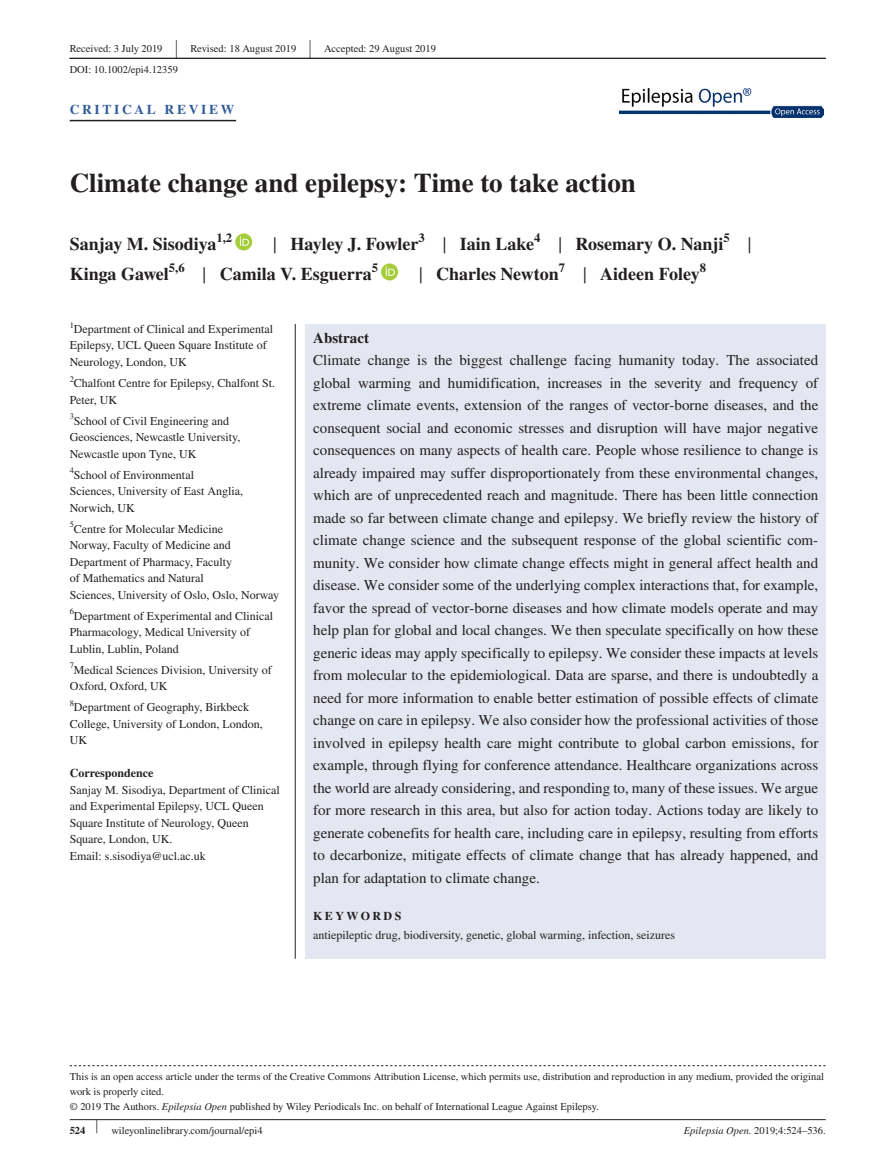
<style>
.page{position:relative;width:893px;height:1174px;background:#fff}
.page>*{position:absolute;margin:0;border:0;box-sizing:border-box;transform-origin:0 0}
.t1{font:700 27px "STIX";color:#231f20}
.t2{font:26.55px "STIX";color:#231f20;scale:.4 1}
.t3{font:700 18px/30px "STIX";color:#231f20}
.t4{font:15px/22.5px "STIX";color:#231f20;text-align:justify}
.t5{font:700 15px "STIX";color:#231f20}
.t6{font:700 13.5px "STIX";letter-spacing:.2em;color:#315c9c}
.t7{font:12px/16.5px "STIX";color:#231f20}
.t8{font:700 12px "STIX";color:#231f20}
.t9{font:700 12px "STIX";letter-spacing:.2em;color:#231f20}
.t10{font:10.5px/15px "STIX";color:#231f20}
.t11{font:8.4px "STIX";color:#231f20}
.s1{font-weight:400;font-size:23.4px}
.s2{font-style:italic}
.s3{font-weight:700}
.s4{font-size:19.5px}
</style>
<div class="page">
<hr style="left:70px;top:1119px;width:756px;height:1px;background:#231f20">
<hr style="left:69px;top:58px;width:757px;height:1px;background:#231f20">
<img style="left:619px;top:88px;width:204px;height:30px">
<hr style="left:70px;top:120px;width:166px;height:1px;background:#231f20">
<div style="left:235px;top:233px;width:17px;height:17px;background:#a5cd39;border-radius:50%"></div>
<svg style="left:240px;top:236px;width:9px;height:10px"></svg>
<svg style="left:381px;top:263px;width:17px;height:17px"></svg>
<svg style="left:386px;top:266px;width:9px;height:10px"></svg>
<svg style="left:70px;top:1065px;width:756px;height:1px"></svg>
<hr style="left:295px;top:324px;width:1px;height:634px;background:#231f20">
<div style="left:306px;top:324px;width:520px;height:625px;background:#e4e6f1"></div>
<div style="left:306px;top:949px;width:520px;height:9px;background:#e4e6f1"></div>
<p class="t10" style="left:70px;top:41px;width:94px">Received: 3 July 2019</p>
<h2 class="t2" style="left:175px;top:31px;width:7px">|</h2>
<p class="t10" style="left:190px;top:41px;width:107px">Revised: 18 August 2019</p>
<h2 class="t2" style="left:309px;top:31px;width:7px">|</h2>
<p class="t10" style="left:324px;top:41px;width:113px">Accepted: 29 August 2019</p>
<p class="t10" style="left:70px;top:63px;width:110px">DOI: 10.1002/epi4.12359</p>
<p class="t6" style="left:70px;top:101px;width:166px">CRITICAL REVIEW</p>
<h1 class="t1" style="left:70px;top:167px;width:568px">Climate change and epilepsy: Time to take action</h1>
<p class="t3" style="left:70px;top:229px;width:164px">Sanjay M. Sisodiya<sup>1,2</sup></p>
<p class="t3" style="left:70px;top:229px;width:683px;text-indent:203px"><span class="s1">|</span> Hayley J. Fowler<sup>3</sup> <span class="s1">|</span> Iain Lake<sup>4</sup> <span class="s1">|</span> Rosemary O. Nanji<sup>5</sup> <span class="s1">|<br></span>Kinga Gawel<sup>5,6</sup> <span class="s1">|</span> Camila V. Esguerra<sup>5</sup></p>
<p class="t3" style="left:419px;top:259px;width:288px"><span class="s1">|</span> Charles Newton<sup>7</sup> <span class="s1">|</span> Aideen Foley<sup>8</sup></p>
<p class="t7" style="left:70px;top:321px;width:205px"><sup>1</sup>Department of Clinical and Experimental<br>Epilepsy, UCL Queen Square Institute of<br>Neurology, London, UK</p>
<p class="t7" style="left:70px;top:375px;width:207px"><sup>2</sup>Chalfont Centre for Epilepsy, Chalfont St.<br>Peter, UK</p>
<p class="t11" style="left:70px;top:410px;width:6px">3</p>
<p class="t7" style="left:70px;top:413px;width:172px;text-indent:4px">School of Civil Engineering and<br>Geosciences, Newcastle University,<br>Newcastle upon Tyne, UK</p>
<p class="t11" style="left:70px;top:464px;width:6px">4</p>
<p class="t7" style="left:70px;top:467px;width:175px;text-indent:4px">School of Environmental<br>Sciences, University of East Anglia,<br>Norwich, UK</p>
<p class="t11" style="left:70px;top:518px;width:6px">5</p>
<p class="t7" style="left:70px;top:521px;width:211px;text-indent:4px">Centre for Molecular Medicine<br>Norway, Faculty of Medicine and Department of Pharmacy, Faculty<br>of Mathematics and Natural<br>Sciences, University of Oslo, Oslo, Norway</p>
<p class="t11" style="left:70px;top:605px;width:6px">6</p>
<p class="t7" style="left:70px;top:608px;width:205px;text-indent:4px">Department of Experimental and Clinical<br>Pharmacology, Medical University of<br>Lublin, Lublin, Poland</p>
<p class="t11" style="left:70px;top:659px;width:6px">7</p>
<p class="t7" style="left:70px;top:662px;width:203px;text-indent:4px">Medical Sciences Division, University of<br>Oxford, Oxford, UK</p>
<p class="t11" style="left:70px;top:697px;width:6px">8</p>
<p class="t7" style="left:70px;top:699px;width:194px;text-indent:4px">Department of Geography, Birkbeck<br>College, University of London, London,<br>UK</p>
<p class="t8" style="left:70px;top:766px;width:85px">Correspondence</p>
<p class="t7" style="left:70px;top:782px;width:212px">Sanjay M. Sisodiya, Department of Clinical and Experimental Epilepsy, UCL Queen Square Institute of Neurology, Queen Square, London, UK.<br>Email: s.sisodiya@ucl.ac.uk</p>
<p class="t5" style="left:313px;top:329px;width:57px">Abstract</p>
<p class="t4" style="left:313px;top:350px;width:507px">Climate change is the biggest challenge facing humanity today. The associated global warming and humidification, increases in the severity and frequency of extreme climate events, extension of the ranges of vector‐borne diseases, and the consequent social and economic stresses and disruption will have major negative consequences on many aspects of health care. People whose resilience to change is already impaired may suffer disproportionately from these environmental changes, which are of unprecedented reach and magnitude. There has been little connection made so far between climate change and epilepsy. We briefly review the history of climate change science and the subsequent response of the global scientific com&shy;munity. We consider how climate change effects might in general affect health and disease. We consider some of the underlying complex interactions that, for example, favor the spread of vector‐borne diseases and how climate models operate and may help plan for global and local changes. We then speculate specifically on how these generic ideas may apply specifically to epilepsy. We consider these impacts at levels from molecular to the epidemiological. Data are sparse, and there is undoubtedly a need for more information to enable better estimation of possible effects of climate change on care in epilepsy. We also consider how the professional activities of those involved in epilepsy health care might contribute to global carbon emissions, for example, through flying for conference attendance. Healthcare organizations across the world are already considering, and responding to, many of these issues. We argue for more research in this area, but also for action today. Actions today are likely to generate cobenefits for health care, including care in epilepsy, resulting from efforts to decarbonize, mitigate effects of climate change that has already happened, and plan for adaptation to climate change.</p>
<p class="t9" style="left:313px;top:908px;width:90px">KEYWORDS</p>
<p class="t7" style="left:313px;top:928px;width:363px">antiepileptic drug, biodiversity, genetic, global warming, infection, seizures</p>
<p class="t10" style="left:70px;top:1069px;width:756px">This is an open access article under the terms of the Creative Commons Attribution License, which permits use, distribution and reproduction in any medium, provided the original work is properly cited.<br>© 2019 The Authors. <span class="s2">Epilepsia Open</span> published by Wiley Periodicals Inc. on behalf of International League Against Epilepsy.</p>
<p class="t10" style="left:70px;top:1123px;width:194px"><span class="s3">524</span> <span class="s4">|</span> wileyonlinelibrary.com/journal/epi4</p>
<p class="t10" style="left:684px;top:1123px;width:143px"><span class="s2">Epilepsia Open.</span> 2019;4:524–536.</p>
</div>
